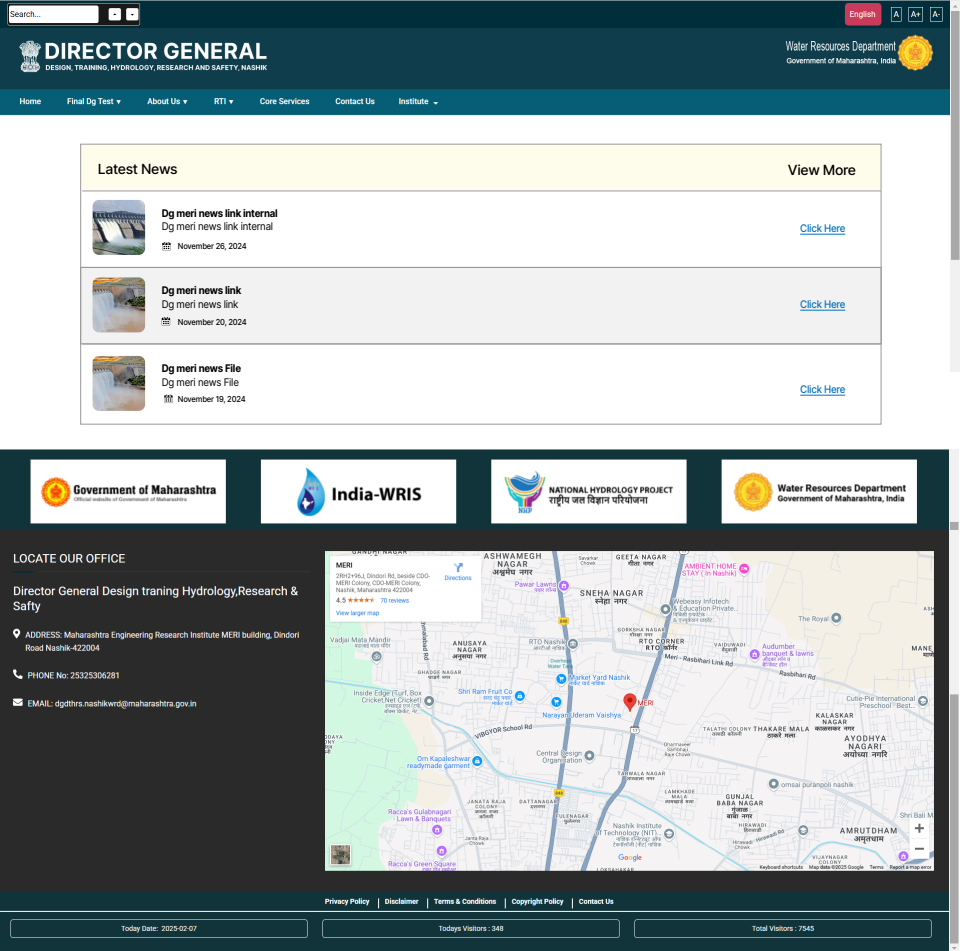
<style>
.page{position:relative;width:960px;height:951px;background:#fff}
.page>*{position:absolute;margin:0;border:0;box-sizing:border-box;transform-origin:0 0}
.t1{font:500 14px "Inter";letter-spacing:-.025em;color:#000}
.t2{font:700 10.55px "Inter";letter-spacing:-.025em;color:#000;scale:.92 1}
.t3{font:10.55px "Inter";letter-spacing:-.025em;color:#000;scale:.92 1}
.t4{font:500 10.55px "Inter";letter-spacing:-.025em;color:#0071bc;scale:.92 1}
.t5{font:500 8.25px "Inter";letter-spacing:-.025em;color:#000;scale:.92 1}
</style>
<div class="page">
<img style="left:0;top:0;width:960px;height:372px">
<div style="left:0;top:124px;width:949px;height:340px;background:#fff"></div>
<div style="left:80px;top:267px;width:801px;height:77px;background:#f2f2f2;border:1px solid #999"></div>
<div style="left:81px;top:144px;width:799px;height:46px;background:#fefcea"></div>
<hr style="left:800px;top:234px;width:45px;height:1px;background:#0071bc">
<hr style="left:800px;top:310px;width:45px;height:1px;background:#0071bc">
<hr style="left:800px;top:395px;width:45px;height:1px;background:#0071bc">
<hr style="left:82px;top:267px;width:799px;height:1px;background:#999">
<hr style="left:82px;top:344px;width:799px;height:1px;background:#999">
<hr style="left:82px;top:191px;width:799px;height:1px;background:#999">
<svg style="left:162px;top:242px;width:9px;height:9px"></svg>
<svg style="left:162px;top:317px;width:8px;height:9px"></svg>
<svg style="left:164px;top:394px;width:9px;height:9px"></svg>
<img style="left:93px;top:200px;width:52px;height:55px">
<img style="left:93px;top:277px;width:52px;height:55px">
<img style="left:93px;top:356px;width:52px;height:55px">
<img style="left:0;top:450px;width:958px;height:80px">
<img style="left:0;top:530px;width:958px;height:421px">
<h1 class="t1" style="left:98px;top:159px;width:81px">Latest News</h1>
<h1 class="t1" style="left:787px;top:160px;width:70px">View More</h1>
<p class="t2" style="left:162px;top:205px;width:127px">Dg meri news link internal</p>
<p class="t3" style="left:162px;top:219px;width:122px">Dg meri news link internal</p>
<p class="t5" style="left:178px;top:240px;width:76px">November 26, 2024</p>
<p class="t2" style="left:162px;top:283px;width:88px">Dg meri news link</p>
<p class="t3" style="left:162px;top:296px;width:85px">Dg meri news link</p>
<p class="t5" style="left:178px;top:316px;width:76px">November 20, 2024</p>
<p class="t2" style="left:162px;top:361px;width:88px">Dg meri news File</p>
<p class="t3" style="left:162px;top:374px;width:85px">Dg meri news File</p>
<p class="t5" style="left:178px;top:393px;width:75px">November 19, 2024</p>
<p class="t4" style="left:800px;top:221px;width:51px">Click Here</p>
<p class="t4" style="left:800px;top:297px;width:51px">Click Here</p>
<p class="t4" style="left:800px;top:382px;width:51px">Click Here</p>
</div>
